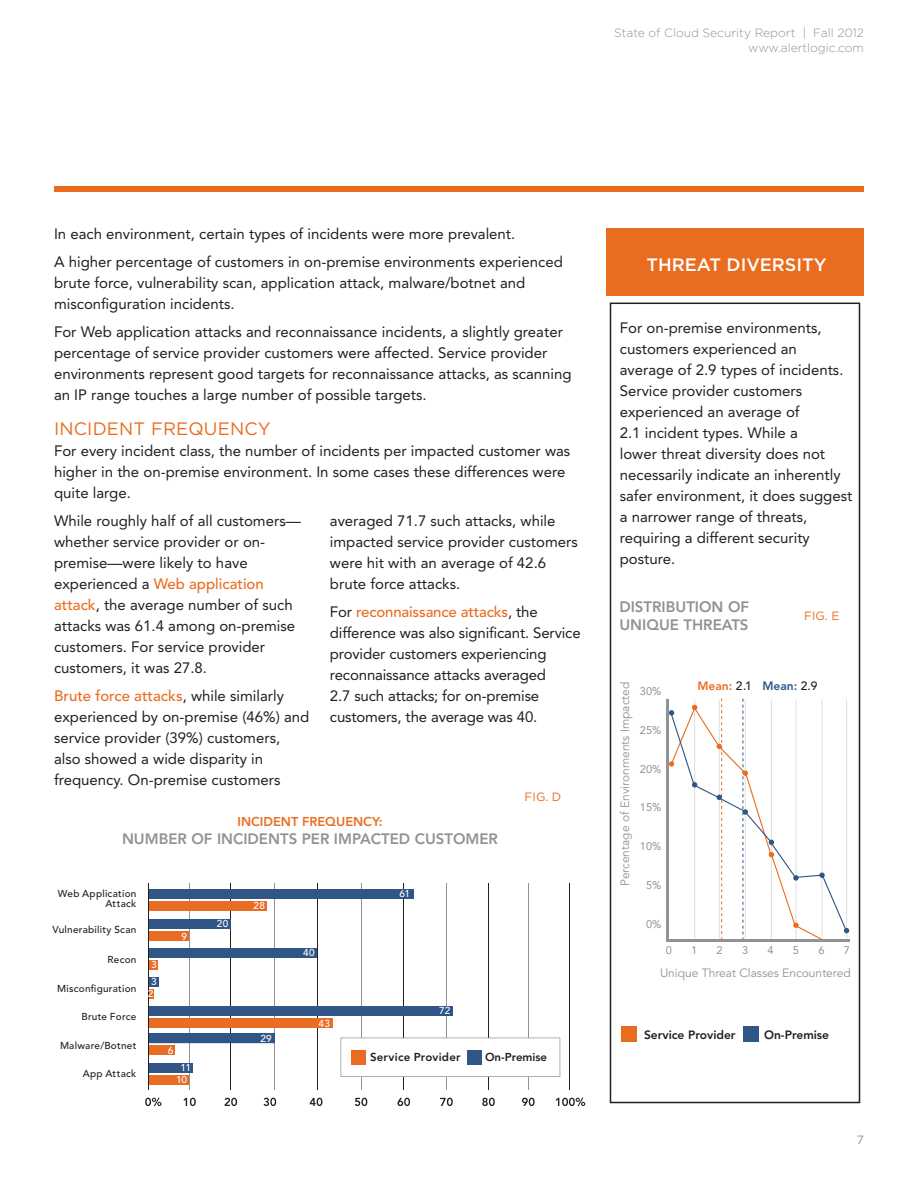
<style>
.page{position:relative;width:918px;height:1188px;background:#fff}
.page>*{position:absolute;margin:0;border:0;box-sizing:border-box;transform-origin:0 0}
.t1{font:18px "Gotham";letter-spacing:.01em;color:#ea6d1f}
.t2{font:500 18px "Gotham";color:#fff}
.t3{font:15px/21px "Avenir LT Std";color:#231f20}
.t4{font:800 15px/18px "Avenir LT Std";color:#919295}
.t5{font:800 12.75px "Avenir LT Std";color:#ea6d1f}
.t6{font:12px "Avenir LT Std";color:#919295}
.t7{font:300 12px/15px "Gotham";color:#919295;text-align:right}
.t8{font:800 12px "Avenir LT Std";color:#231f20}
.t9{font:500 12px "Avenir LT Std";color:#231f20}
.t10{font:12px "Gotham";color:#ea6d1f}
.t11{font:12px "Gotham";color:#919295}
.t12{font:800 11.4px "Avenir LT Std";letter-spacing:.015em;color:#231f20}
.t13{font:11.1px "Avenir LT Std";color:#919295}
.t14{font:500 10.5px "Avenir LT Std";letter-spacing:.025em;color:#231f20}
.t15{font:500 10.05px/10.1px "Avenir LT Std";letter-spacing:.025em;color:#231f20;text-align:right}
.t16{font:500 10.05px/16.8px "Avenir LT Std";letter-spacing:.015em;color:#fff}
.s1{font-weight:500;color:#ea6d1f}
.s2{font-weight:800;color:#ea6d1f}
.s3{font-weight:800;color:#305587}
</style>
<div class="page">
<div style="left:54px;top:186px;width:810px;height:6px;background:#ea6d1f"></div>
<div style="left:610px;top:303px;width:250px;height:800px;border:2px solid #231f20"></div>
<div style="left:606px;top:228px;width:258px;height:68px;background:#ea6d1f"></div>
<hr style="left:189px;top:884px;width:1px;height:206px;background:#919295">
<hr style="left:230px;top:884px;width:1px;height:206px;background:#231f20">
<hr style="left:274px;top:884px;width:1px;height:206px;background:#919295">
<hr style="left:317px;top:884px;width:1px;height:206px;background:#231f20">
<hr style="left:361px;top:884px;width:1px;height:206px;background:#919295">
<hr style="left:403px;top:884px;width:1px;height:206px;background:#231f20">
<hr style="left:446px;top:884px;width:1px;height:206px;background:#919295">
<hr style="left:488px;top:884px;width:1px;height:206px;background:#231f20">
<hr style="left:529px;top:884px;width:1px;height:206px;background:#919295">
<hr style="left:569px;top:884px;width:1px;height:206px;background:#231f20">
<div style="left:148px;top:889px;width:265px;height:9px;background:#305688"></div>
<div style="left:148px;top:901px;width:118px;height:9px;background:#e96c23"></div>
<svg style="left:149px;top:919px;width:82px;height:10px"></svg>
<div style="left:148px;top:931px;width:41px;height:10px;background:#e96c23"></div>
<div style="left:149px;top:948px;width:168px;height:9px;background:#305688"></div>
<div style="left:148px;top:960px;width:10px;height:10px;background:#e96c23"></div>
<div style="left:148px;top:989px;width:6px;height:10px;background:#e96c23"></div>
<svg style="left:149px;top:977px;width:9px;height:10px"></svg>
<svg style="left:149px;top:1034px;width:125px;height:9px"></svg>
<div style="left:148px;top:1046px;width:27px;height:9px;background:#e96c23"></div>
<div style="left:148px;top:1075px;width:41px;height:10px;background:#e96c23"></div>
<div style="left:148px;top:1063px;width:45px;height:10px;background:#305688"></div>
<svg style="left:183px;top:1098px;width:13px;height:8px"></svg>
<svg style="left:225px;top:1098px;width:12px;height:8px"></svg>
<svg style="left:264px;top:1098px;width:12px;height:8px"></svg>
<svg style="left:310px;top:1098px;width:12px;height:8px"></svg>
<svg style="left:355px;top:1098px;width:12px;height:8px"></svg>
<svg style="left:397px;top:1098px;width:13px;height:8px"></svg>
<svg style="left:440px;top:1098px;width:13px;height:8px"></svg>
<svg style="left:482px;top:1098px;width:13px;height:8px"></svg>
<svg style="left:522px;top:1098px;width:13px;height:8px"></svg>
<svg style="left:556px;top:1097px;width:29px;height:9px"></svg>
<svg style="left:341px;top:1038px;width:219px;height:39px"></svg>
<div style="left:351px;top:1050px;width:15px;height:14px;background:#e96c23"></div>
<div style="left:468px;top:1050px;width:14px;height:14px;background:#305688"></div>
<svg style="left:145px;top:1097px;width:17px;height:9px"></svg>
<div style="left:149px;top:1006px;width:304px;height:10px;background:#305688"></div>
<div style="left:148px;top:1018px;width:184px;height:10px;background:#e96c23"></div>
<hr style="left:148px;top:884px;width:1px;height:206px;background:#231f20">
<div style="left:622px;top:1027px;width:15px;height:15px;background:#ea6d1f"></div>
<div style="left:743px;top:1027px;width:16px;height:15px;background:#305587"></div>
<hr style="left:667px;top:699px;width:2px;height:242px;background:#919295">
<hr style="left:667px;top:939px;width:183px;height:3px;background:#919295">
<svg style="left:669px;top:698px;width:180px;height:241px"></svg>
<p class="t7" style="left:614px;top:25px;width:251px">State of Cloud Security Report | Fall 2012 www.alertlogic.com</p>
<p class="t3" style="left:54px;top:220px;width:510px;line-height:27.8px">In each environment, certain types of incidents were more prevalent.<br>A higher percentage of customers in on-premise environments experienced</p>
<p class="t3" style="left:54px;top:273px;width:473px">brute force, vulnerability scan, application attack, malware/botnet and misconfiguration incidents.</p>
<p class="t3" style="left:54px;top:321px;width:519px">For Web application attacks and reconnaissance incidents, a slightly greater percentage of service provider customers were affected. Service provider environments represent good targets for reconnaissance attacks, as scanning an IP range touches a large number of possible targets.</p>
<p class="t1" style="left:54px;top:417px;width:218px">INCI DENT FREQUENCY</p>
<p class="t3" style="left:54px;top:440px;width:518px">For every incident class, the number of incidents per impacted customer was higher in the on-premise environment. In some cases these differences were quite large.</p>
<p class="t3" style="left:54px;top:510px;width:248px">While roughly half of all customers— whether service provider or on&shy;premise—were likely to have experienced a <span class="s1">Web application attack</span>, the average number of such attacks was 61.4 among on-premise customers. For service provider customers, it was 27.8.</p>
<p class="t3" style="left:54px;top:685px;width:257px"><span class="s1">Brute force attacks</span>, while similarly experienced by on-premise (46%) and service provider (39%) customers, also showed a wide disparity in frequency. On-premise customers</p>
<p class="t3" style="left:330px;top:510px;width:249px">averaged 71.7 such attacks, while impacted service provider customers were hit with an average of 42.6 brute force attacks.</p>
<p class="t3" style="left:330px;top:601px;width:252px">For <span class="s1">reconnaissance attacks</span>, the difference was also significant. Service provider customers experiencing reconnaissance attacks averaged<br>2.7 such attacks; for on-premise customers, the average was 40.</p>
<p class="t5" style="left:237px;top:814px;width:73px">incident FRE</p>
<p class="t5" style="left:325px;top:814px;width:59px">QUE NCY:</p>
<p class="t4" style="left:122px;top:829px;width:378px">Number of Incidents per Impacted Customer</p>
<p class="t10" style="left:525px;top:789px;width:36px">FIG. D</p>
<p class="t15" style="left:58px;top:889px;width:80px">Web Application<br>Attack</p>
<p class="t15" style="left:53px;top:925px;width:85px">Vulnerability Scan</p>
<p class="t15" style="left:108px;top:954px;width:30px">Recon</p>
<p class="t15" style="left:57px;top:984px;width:81px">Misconfiguration</p>
<p class="t15" style="left:81px;top:1011px;width:57px">Brute Force</p>
<p class="t15" style="left:60px;top:1041px;width:78px">Malware/Botnet</p>
<p class="t15" style="left:83px;top:1068px;width:55px">App Attack</p>
<p class="t14" style="left:73px;top:925px;width:84px">Web Application</p>
<p class="t16" style="left:151px;top:957px;width:7px">3<br>3</p>
<p class="t16" style="left:142px;top:986px;width:13px">62</p>
<p class="t16" style="left:182px;top:928px;width:7px">9</p>
<p class="t16" style="left:168px;top:1042px;width:7px">6</p>
<p class="t16" style="left:176px;top:1062px;width:16px;line-height:12px;text-align:center">11<br>10</p>
<p class="t16" style="left:217px;top:916px;width:13px">20</p>
<p class="t16" style="left:254px;top:897px;width:13px">28</p>
<p class="t16" style="left:260px;top:1030px;width:13px">29</p>
<p class="t16" style="left:303px;top:945px;width:13px">40</p>
<p class="t16" style="left:319px;top:1015px;width:13px">43</p>
<p class="t16" style="left:399px;top:885px;width:12px">61</p>
<p class="t16" style="left:439px;top:1003px;width:13px">72</p>
<p class="t12" style="left:370px;top:1050px;width:92px">Service Provider</p>
<p class="t12" style="left:485px;top:1050px;width:64px">On-Premise</p>
<p class="t2" style="left:647px;top:253px;width:182px">THREAT DIVERSITY</p>
<p class="t3" style="left:620px;top:317px;width:234px">For on-premise environments, customers experienced an average of 2.9 types of incidents.<br>Service provider customers experienced an average of<br>2.1 incident types. While a<br>lower threat diversity does not necessarily indicate an inherently safer environment, it does suggest a narrower range of threats, requiring a different security posture.</p>
<p class="t4" style="left:619px;top:598px;width:120px;text-indent:76px">ION OF<br>UNIQUE THREATS</p>
<p class="t4" style="left:619px;top:598px;width:57px">DISTRIBUT</p>
<p class="t10" style="left:804px;top:608px;width:35px">FIG. E</p>
<p class="t6" style="left:618px;top:886px;width:206px;rotate:-90deg">Percentage of Environments Impacted</p>
<p class="t13" style="left:640px;top:684px;width:23px">30%</p>
<p class="t13" style="left:640px;top:724px;width:23px">25%</p>
<p class="t13" style="left:640px;top:762px;width:23px">20%</p>
<p class="t13" style="left:640px;top:801px;width:23px">15%</p>
<p class="t13" style="left:640px;top:840px;width:23px">10%</p>
<p class="t13" style="left:646px;top:879px;width:17px">5%</p>
<p class="t13" style="left:646px;top:917px;width:17px">0%</p>
<p class="t9" style="left:697px;top:679px;width:122px"><span class="s2">Mean:</span> 2.1 <span class="s3">Mean:</span> 2.9</p>
<p class="t13" style="left:666px;top:944px;width:8px">0</p>
<p class="t13" style="left:717px;top:944px;width:8px">2</p>
<p class="t13" style="left:768px;top:944px;width:8px">4</p>
<p class="t13" style="left:818px;top:944px;width:8px">6</p>
<p class="t13" style="left:742px;top:944px;width:8px">3</p>
<p class="t13" style="left:793px;top:944px;width:8px">5</p>
<p class="t13" style="left:844px;top:944px;width:8px">7</p>
<p class="t13" style="left:691px;top:944px;width:8px">1</p>
<p class="t6" style="left:660px;top:966px;width:192px">Unique Threat Classes Encountered</p>
<p class="t8" style="left:644px;top:1027px;width:93px">Service Provider</p>
<p class="t8" style="left:764px;top:1027px;width:67px">On-Premise</p>
<p class="t11" style="left:857px;top:1132px;width:9px">7</p>
</div>
